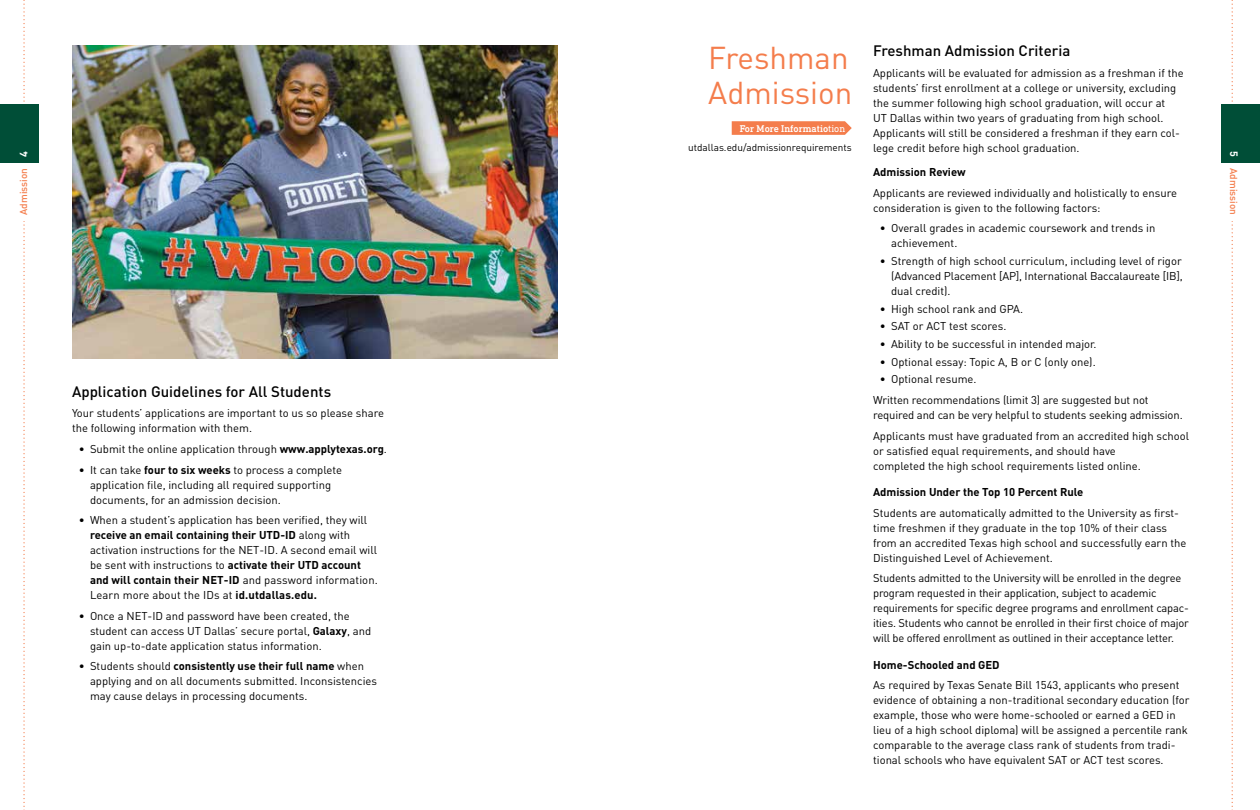
<style>
.page{position:relative;width:1260px;height:810px;background:#fff}
.page>*{position:absolute;margin:0;border:0;box-sizing:border-box;transform-origin:0 0}
.t1{font:31.25px/35px "DIN Pro";color:#f47d4c}
.t2{font:500 15px "DIN Pro";color:#000}
.t3{font:11.25px/15px "DIN Pro";color:#000}
.t4{font:700 11.25px "DIN Pro";color:#000}
.t5{font:700 10.62px "DIN Pro";color:#fff}
.t6{font:10px "DIN Pro";color:#000}
.t7{font:500 10px "DIN Next Slab Pro";color:#fff}
.t8{font:500 10px "DIN Pro";color:#f47d4c}
.s1{font-weight:700}
.s2{font-weight:400}
</style>
<div class="page">
<img style="left:72px;top:45px;width:486px;height:313px">
<svg style="left:732px;top:121px;width:120px;height:14px;background:#f48456"></svg>
<svg style="left:1232px;top:0;width:1px;height:810px"></svg>
<div style="left:1224px;top:163px;width:20px;height:58px;background:#fff"></div>
<div style="left:1221px;top:104px;width:39px;height:59px;background:#004e37"></div>
<svg style="left:23px;top:0;width:2px;height:810px"></svg>
<div style="left:14px;top:163px;width:19px;height:58px;background:#fff"></div>
<div style="left:0;top:104px;width:39px;height:59px;background:#004e37"></div>
<p class="t5" style="left:16px;top:157px;width:7px;rotate:-90deg">4</p>
<p class="t8" style="left:17px;top:215px;width:48px;rotate:-90deg">Admission</p>
<h2 class="t2" style="left:72px;top:381px;width:261px">Application Guidelines for All Students</h2>
<p class="t3" style="left:72px;top:405px;width:314px">Your students’ applications are important to us so please share the following information with them.</p>
<p class="t3" style="left:79px;top:441px;width:310px">• Submit the online application through <span class="s1">www.applytexas.org</span>.</p>
<p class="t3" style="left:90px;top:462px;width:254px;text-indent:-11px">• It can take <span class="s1">four to six weeks</span> to process a complete application file, including all required supporting documents, for an admission decision.</p>
<p class="t3" style="left:90px;top:512px;width:289px;text-indent:-11px">• When a student’s application has been verified, they will <span class="s1">receive an email containing their UTD-ID</span> along with activation instructions for the NET-ID. A second email will be sent with instructions to <span class="s1">activate their UTD account and will contain their NET-ID</span> and password information.<br>Learn more about the IDs at <span class="s1">id.utdallas.edu.</span></p>
<p class="t3" style="left:90px;top:608px;width:283px;text-indent:-11px">• Once a NET-ID and password have been created, the student can access UT Dallas’ secure portal, <span class="s1">Galaxy</span>, and gain up-to-date application status information.</p>
<p class="t3" style="left:90px;top:658px;width:289px;text-indent:-11px">• Students should <span class="s1">consistently use their full name</span> when applying and on all documents submitted. Inconsistencies may cause delays in processing documents.</p>
<h1 class="t1" style="left:708px;top:39px;width:146px">Freshman<br>Admission</h1>
<p class="t7" style="left:740px;top:123px;width:107px">For More Informatio<span class="s2">tion</span></p>
<p class="t6" style="left:688px;top:141px;width:165px">utdallas.edu/admissionrequirements</p>
<h2 class="t2" style="left:873px;top:41px;width:199px">Freshman Admission Criteria</h2>
<p class="t3" style="left:873px;top:65px;width:312px">Applicants will be evaluated for admission as a freshman if the students’ first enrollment at a college or university, excluding the summer following high school graduation, will occur at<br>UT Dallas within two years of graduating from high school.<br>Applicants will still be considered a freshman if they earn col&shy;lege credit before high school graduation.</p>
<p class="t4" style="left:873px;top:164px;width:94px">Admission Review</p>
<p class="t3" style="left:873px;top:185px;width:305px">Applicants are reviewed individually and holistically to ensure consideration is given to the following factors:</p>
<p class="t3" style="left:891px;top:220px;width:266px;text-indent:-11px">• Overall grades in academic coursework and trends in achievement.</p>
<p class="t3" style="left:891px;top:253px;width:293px;text-align:justify;text-indent:-11px">• Strength of high school curriculum, including level of rigor (Advanced Placement [AP], International Baccalaureate [IB], dual credit).</p>
<p class="t3" style="left:880px;top:301px;width:145px">• High school rank and GPA.</p>
<p class="t3" style="left:880px;top:318px;width:128px">• SAT or ACT test scores.</p>
<p class="t3" style="left:880px;top:336px;width:218px">• Ability to be successful in intended major.</p>
<p class="t3" style="left:880px;top:354px;width:217px">• Optional essay: Topic A, B or C (only one).</p>
<p class="t3" style="left:873px;top:369px;width:277px;line-height:20.6px;text-indent:7px">• Optional resume.<br>Written recommendations (limit 3) are suggested but not</p>
<p class="t3" style="left:873px;top:404px;width:318px;line-height:20.6px">required and can be very helpful to students seeking admission.<br>Applicants must have graduated from an accredited high school</p>
<p class="t3" style="left:873px;top:443px;width:269px">or satisfied equal requirements, and should have completed the high school requirements listed online.</p>
<p class="t4" style="left:873px;top:484px;width:212px">Admission Under the Top 10 Percent Rule</p>
<p class="t3" style="left:873px;top:505px;width:315px">Students are automatically admitted to the University as first&shy;time freshmen if they graduate in the top 10% of their class from an accredited Texas high school and successfully earn the Distinguished Level of Achievement.</p>
<p class="t3" style="left:873px;top:570px;width:317px">Students admitted to the University will be enrolled in the degree program requested in their application, subject to academic requirements for specific degree programs and enrollment capac&shy;ities. Students who cannot be enrolled in their first choice of major will be offered enrollment as outlined in their acceptance letter.</p>
<p class="t4" style="left:873px;top:657px;width:128px">Home-Schooled and GED</p>
<p class="t3" style="left:873px;top:677px;width:318px">As required by Texas Senate Bill 1543, applicants who present evidence of obtaining a non-traditional secondary education (for example, those who were home-schooled or earned a GED in lieu of a high school diploma) will be assigned a percentile rank comparable to the average class rank of students from tradi&shy;tional schools who have equivalent SAT or ACT test scores.</p>
<p class="t5" style="left:1241px;top:151px;width:7px;rotate:90deg">5</p>
<p class="t8" style="left:1241px;top:168px;width:48px;rotate:90deg">Admission</p>
</div>
